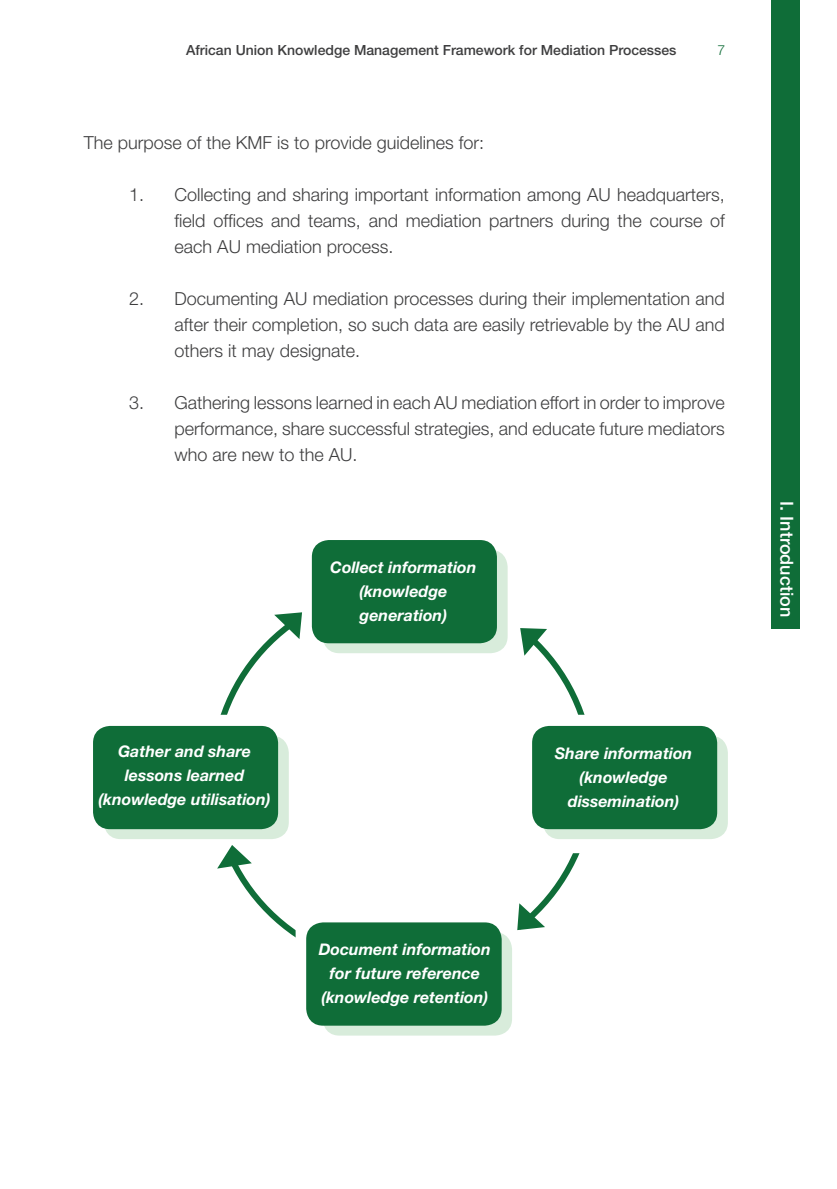
<style>
.page{position:relative;width:837px;height:1189px;background:#fff}
.page>*{position:absolute;margin:0;border:0;box-sizing:border-box;transform-origin:0 0}
.t1{font:300 18px/26px "Helvetica Neue";color:#3e3e3f;text-align:justify}
.t2{font:500 18px "Helvetica Neue";color:#fff}
.t3{font:italic 700 16px/24px "Helvetica Neue";color:#fff;text-align:center}
.t4{font:500 14px "Helvetica Neue";color:#3e3e3f}
</style>
<div class="page">
<div style="left:771px;top:0;width:29px;height:628px;background:#0f6d38"></div>
<div style="left:322px;top:550px;width:185px;height:103px;background:#d8ecdb;border-radius:17px"></div>
<div style="left:543px;top:735px;width:185px;height:104px;background:#d8ecdb;border-radius:17px"></div>
<div style="left:104px;top:735px;width:185px;height:104px;background:#d8ecdb;border-radius:17px"></div>
<div style="left:322px;top:932px;width:190px;height:103px;background:#d8ecdb;border-radius:17px"></div>
<div style="left:312px;top:540px;width:185px;height:103px;background:#0f6d38;border-radius:17px"></div>
<div style="left:532px;top:725px;width:185px;height:104px;background:#0f6d38;border-radius:17px"></div>
<div style="left:93px;top:725px;width:185px;height:104px;background:#0f6d38;border-radius:17px"></div>
<div style="left:306px;top:922px;width:195px;height:103px;background:#0f6d38;border-radius:17px"></div>
<svg style="left:274px;top:612px;width:28px;height:27px"></svg>
<svg style="left:217px;top:845px;width:35px;height:23px"></svg>
<svg style="left:517px;top:903px;width:28px;height:26px"></svg>
<svg style="left:520px;top:628px;width:27px;height:27px"></svg>
<p class="t4" style="left:186px;top:42px;width:492px">African Union Knowledge Management Framework for Mediation Processes</p>
<p class="t1" style="left:84px;top:129px;width:402px">The purpose of the KMF is to provide guidelines for:</p>
<p class="t1" style="left:175px;top:181px;width:551px;text-indent:-45px">1. Collecting and sharing important information among AU headquarters, field offices and teams, and mediation partners during the course of each AU mediation process.</p>
<p class="t1" style="left:175px;top:285px;width:551px;text-indent:-45px">2. Documenting AU mediation processes during their implementation and after their completion, so such data are easily retrievable by the AU and others it may designate.</p>
<p class="t1" style="left:175px;top:389px;width:551px;text-indent:-45px">3. Gathering lessons learned in each AU mediation effort in order to improve performance, share successful strategies, and educate future mediators who are new to the AU.</p>
<p class="t3" style="left:98px;top:739px;width:174px">Gather and share lessons learned (knowledge utilisation)</p>
<p class="t3" style="left:330px;top:555px;width:148px">Collect information (knowledge generation)</p>
<p class="t3" style="left:319px;top:937px;width:174px">Document information for future reference (knowledge retention)</p>
<p class="t3" style="left:555px;top:740px;width:139px">Share information (knowledge dissemination)</p>
<p class="t2" style="left:797px;top:501px;width:117px;rotate:90deg">i. Introduction</p>
</div>
